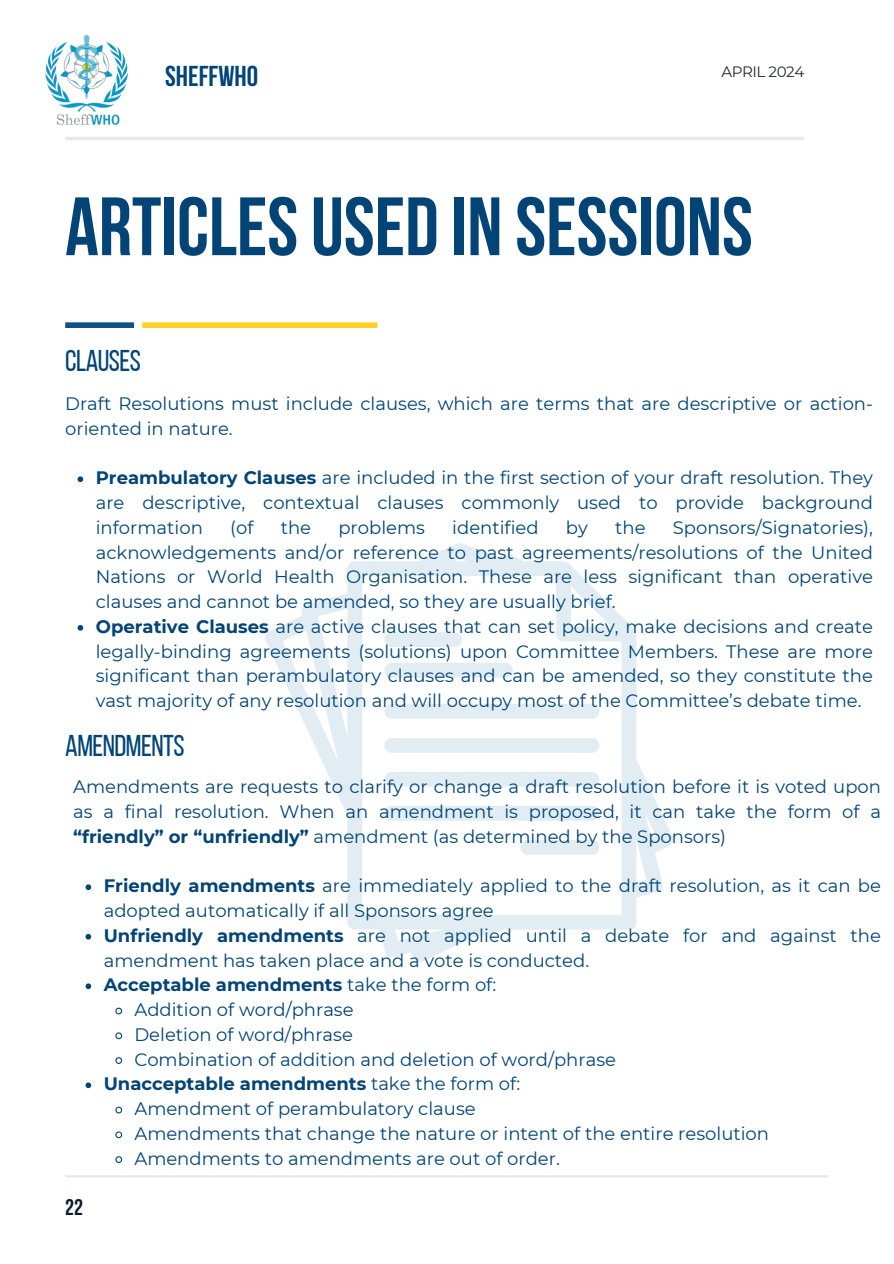
<style>
.page{position:relative;width:894px;height:1264px;background:#fff}
.page>*{position:absolute;margin:0;border:0;box-sizing:border-box;transform-origin:0 0}
.t1{font:700 82.5px "Bebas Neue";color:#024476}
.t2{font:30px "Bebas Neue";letter-spacing:-.015em;color:#024476}
.t3{font:700 28.65px "Bebas Neue";color:#024476}
.t4{font:700 22.5px "Bebas Neue";color:#0b1b2a}
.t5{font:18px/24.8px "Montserrat";color:#024476}
.t6{font:700 18px "Montserrat";color:#024476}
.t7{font:15px "Montserrat";letter-spacing:-.025em;color:#222831}
.s1{font-weight:700}
.s2{font-weight:400}
</style>
<div class="page">
<hr style="left:65px;top:1175px;width:763px;height:2px;background:#e9e9e9">
<hr style="left:65px;top:137px;width:739px;height:3px;background:#e9e9e9">
<div style="left:142px;top:322px;width:235px;height:6px;background:#ffd124"></div>
<div style="left:65px;top:322px;width:69px;height:6px;background:#0f5286"></div>
<img style="left:45px;top:36px;width:83px;height:89px">
<svg style="left:265px;top:543px;width:408px;height:418px"></svg>
<svg style="left:78px;top:476px;width:5px;height:6px"></svg>
<svg style="left:78px;top:625px;width:5px;height:5px"></svg>
<svg style="left:85px;top:884px;width:6px;height:6px"></svg>
<svg style="left:85px;top:933px;width:6px;height:6px"></svg>
<svg style="left:85px;top:983px;width:6px;height:6px"></svg>
<svg style="left:115px;top:1007px;width:8px;height:8px"></svg>
<svg style="left:115px;top:1032px;width:8px;height:7px"></svg>
<svg style="left:115px;top:1057px;width:8px;height:7px"></svg>
<svg style="left:85px;top:1082px;width:6px;height:6px"></svg>
<svg style="left:115px;top:1106px;width:8px;height:8px"></svg>
<svg style="left:115px;top:1131px;width:8px;height:7px"></svg>
<svg style="left:115px;top:1156px;width:8px;height:7px"></svg>
<h3 class="t3" style="left:165px;top:65px;width:94px">SHEFFWHO</h3>
<p class="t7" style="left:721px;top:62px;width:84px">APRIL 2024</p>
<h1 class="t1" style="left:65px;top:193px;width:689px">ARTICLESUSED IN SESSIONS</h1>
<h2 class="t2" style="left:65px;top:349px;width:77px">CLAUSES</h2>
<p class="t5" style="left:65px;top:391px;width:809px">Draft Resolutions must include clauses, which are terms that are descriptive or action&shy;oriented in nature.</p>
<p class="t5" style="left:96px;top:465px;width:778px;text-align:justify"><span class="s1">Preambulatory Clauses</span> are included in the first section of your draft resolution. They are descriptive, contextual clauses commonly used to provide background information</p>
<p class="t5" style="left:96px;top:515px;width:778px;text-indent:577px">Sponsors/Signatories), acknowledgements and/or reference to past agreements/resolutions of the United Nations or World Health Organisation. These are less significant than operative clauses and cannot be amended, so they are usually brief.<br><span class="s1">Operative Clauses</span> are active clauses that can set policy, make decisions and create legally-binding agreements (solutions) upon Committee Members. These are more significant than perambulatory clauses and can be amended, so they constitute the vast majority of any resolution and will occupy most of the Committee’s debate time.</p>
<p class="t5" style="left:230px;top:515px;width:25px">(of</p>
<p class="t5" style="left:281px;top:515px;width:32px">the</p>
<p class="t5" style="left:338px;top:515px;width:88px">problems</p>
<p class="t5" style="left:452px;top:515px;width:88px">identified</p>
<p class="t5" style="left:565px;top:515px;width:23px">by</p>
<p class="t5" style="left:615px;top:515px;width:32px">the</p>
<h2 class="t2" style="left:65px;top:734px;width:121px">AMENDMENTS</h2>
<p class="t5" style="left:73px;top:774px;width:809px;text-align:justify">Amendments are requests to clarify or change a draft resolution before it is voted upon as a final resolution. When an amendment is proposed, it can take the form of a <span class="s1">“friendly” or “unfriendly”</span> amendment (as determined by the Sponsors)</p>
<p class="t5" style="left:104px;top:873px;width:778px"><span class="s1">Friendly amendments</span> are immediately applied to the draft resolution, as it can be</p>
<p class="t5" style="left:104px;top:898px;width:391px">adopted automatically if all Sponsors agree</p>
<p class="t5" style="left:104px;top:923px;width:778px"><span class="s1">Unfriendly amendments</span> are not applied until a debate for and against the</p>
<p class="t5" style="left:104px;top:947px;width:487px">amendment has taken place and a vote is conducted.</p>
<p class="t6" style="left:104px;top:973px;width:394px">Acceptable amendments <span class="s2">take the form of:</span></p>
<p class="t5" style="left:134px;top:997px;width:221px">Addition of word/phrase</p>
<p class="t5" style="left:134px;top:1022px;width:220px">Deletion of word/phrase</p>
<p class="t5" style="left:134px;top:1046px;width:483px">Combination of addition and deletion of word/phrase</p>
<p class="t6" style="left:104px;top:1072px;width:418px">Unacceptable amendments <span class="s2">take the form of:</span></p>
<p class="t5" style="left:134px;top:1096px;width:343px">Amendment of perambulatory clause</p>
<p class="t5" style="left:134px;top:1121px;width:636px">Amendments that change the nature or intent of the entire resolution</p>
<p class="t5" style="left:134px;top:1145px;width:427px">Amendments to amendments are out of order.</p>
<p class="t4" style="left:65px;top:1197px;width:19px">22</p>
</div>
